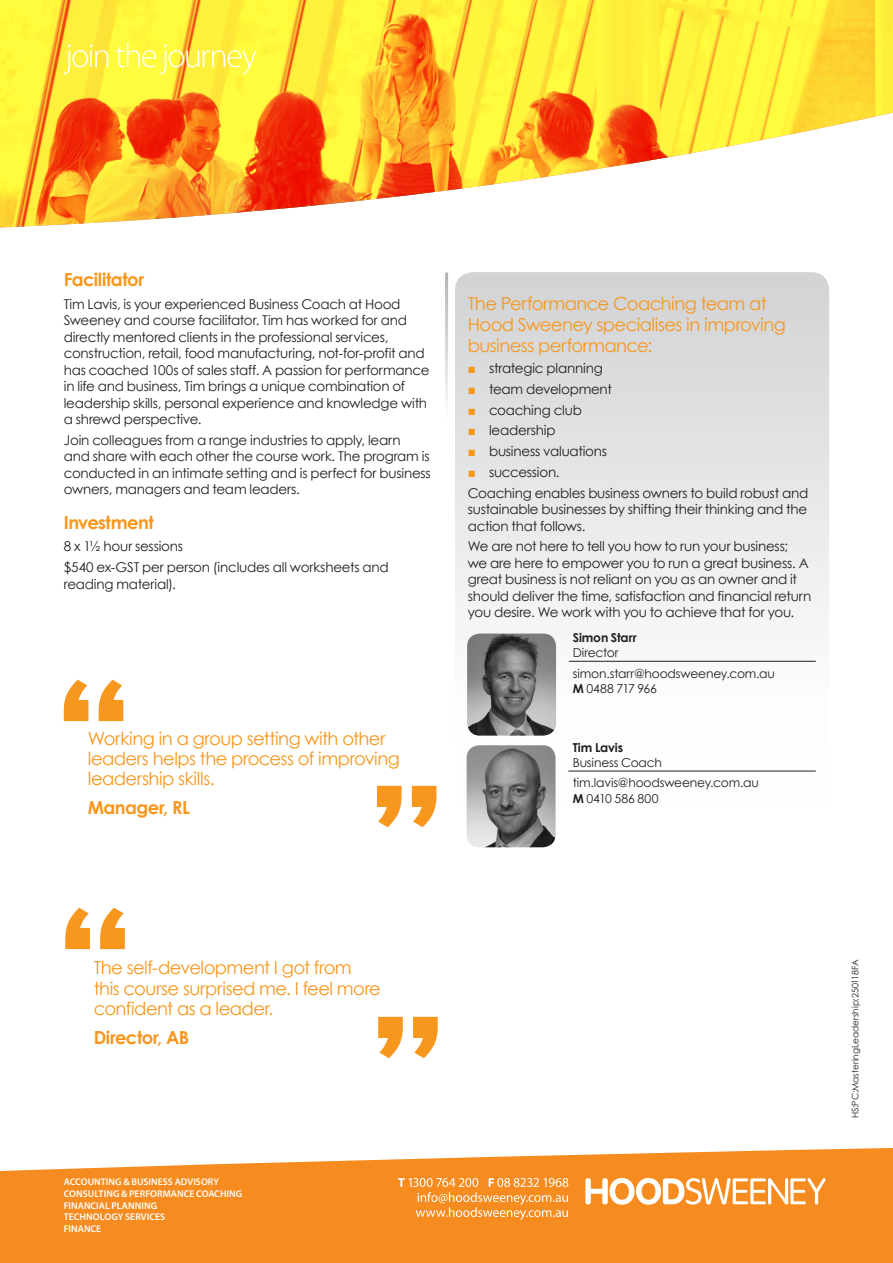
<style>
.page{position:relative;width:893px;height:1263px;background:#fff}
.page>*{position:absolute;margin:0;border:0;box-sizing:border-box;transform-origin:0 0}
.quote_pullout{font:18px/20.2px "Century Gothic";letter-spacing:-.03em;color:#f7971d}
.HEADING-main{font:700 18px "Century Gothic";letter-spacing:-.03em;color:#f7971d}
.quote_pullout-2{font:700 18px "Century Gothic";letter-spacing:-.03em;color:#f7971d}
.TEXT{font:13.5px/16.5px "Century Gothic";letter-spacing:-.015em;color:#231f20}
.staff_info{font:12.3px/15.8px "Century Gothic";letter-spacing:-.015em;color:#231f20}
.staff_info-2{font:700 12.3px/15.8px "Century Gothic";letter-spacing:-.01em;color:#231f20}
.t1{font:600 9.75px/11.7px "Myriad Pro";letter-spacing:.005em;color:#fff}
.INTRO-small{font:9px "Century Gothic";letter-spacing:-.005em;color:#231f20}
.s1{color:#f7971d}
.s2{font-weight:400}
.s3{font-weight:700}
</style>
<div class="page">
<svg style="left:0;top:1147px;width:893px;height:116px;fill:#f68b1f"></svg>
<img style="left:0;top:0;width:893px;height:227px">
<svg style="left:455px;top:272px;width:374px;height:563px"></svg>
<hr style="left:569px;top:661px;width:247px;height:1px;background:#231f20">
<hr style="left:568px;top:771px;width:248px;height:1px;background:#231f20">
<img style="left:467px;top:745px;width:89px;height:102px">
<img style="left:467px;top:633px;width:89px;height:103px">
<svg style="left:64px;top:680px;width:59px;height:41px"></svg>
<svg style="left:377px;top:786px;width:59px;height:41px"></svg>
<svg style="left:65px;top:908px;width:60px;height:41px"></svg>
<svg style="left:378px;top:1017px;width:60px;height:41px"></svg>
<svg style="left:64px;top:44px;width:44px;height:30px"></svg>
<svg style="left:116px;top:43px;width:141px;height:32px"></svg>
<svg style="left:585px;top:1178px;width:241px;height:27px"></svg>
<svg style="left:398px;top:1178px;width:170px;height:42px"></svg>
<p class="HEADING-main" style="left:64px;top:265px;width:82px">Facilitator</p>
<p class="TEXT" style="left:64px;top:295px;width:367px">Tim Lavis, is your experienced Business Coach at Hood Sweeney and course facilitator. Tim has worked for and directly mentored clients in the professional services, construction, retail, food manufacturing, not-for-profit and has coached 100s of sales staff. A passion for performance in life and business, Tim brings a unique combination of leadership skills, personal experience and knowledge with a shrewd perspective.</p>
<p class="TEXT" style="left:64px;top:431px;width:369px">Join colleagues from a range industries to apply, learn<br>and share with each other the course work. The program is conducted in an intimate setting and is perfect for business owners, managers and team leaders.</p>
<p class="HEADING-main" style="left:64px;top:508px;width:91px">Investment</p>
<p class="TEXT" style="left:64px;top:538px;width:121px">8 x 1½ hour sessions</p>
<p class="TEXT" style="left:64px;top:559px;width:326px">$540 ex-GST per person (includes all worksheets and reading material).</p>
<p class="quote_pullout" style="left:88px;top:728px;width:314px">Working in a group setting with other leaders helps the process of improving leadership skills.</p>
<p class="quote_pullout-2" style="left:88px;top:794px;width:104px">Manager, RL</p>
<p class="quote_pullout" style="left:468px;top:293px;width:320px;line-height:21px">The Performance Coaching team at<br>Hood Sweeney specialises in improving business performance:</p>
<p class="TEXT" style="left:468px;top:360px;width:137px"><span class="s1">■</span> strategic planning</p>
<p class="TEXT" style="left:468px;top:381px;width:146px"><span class="s1">■</span> team development</p>
<p class="TEXT" style="left:468px;top:401px;width:116px"><span class="s1">■</span> coaching club</p>
<p class="TEXT" style="left:468px;top:422px;width:89px"><span class="s1">■</span> leadership</p>
<p class="TEXT" style="left:468px;top:443px;width:141px"><span class="s1">■</span> business valuations</p>
<p class="TEXT" style="left:468px;top:464px;width:93px"><span class="s1">■</span> succession.</p>
<p class="TEXT" style="left:468px;top:484px;width:342px;text-align:justify">Coaching enables business owners to build robust and sustainable businesses by shifting their thinking and the action that follows.</p>
<p class="TEXT" style="left:468px;top:538px;width:345px">We are not here to tell you how to run your business;<br>we are here to empower you to run a great business. A great business is not reliant on you as an owner and it should deliver the time, satisfaction and financial return you desire. We work with you to achieve that for you.</p>
<p class="staff_info-2" style="left:573px;top:629px;width:65px">Simon Starr<br><span class="s2">Director</span></p>
<p class="staff_info" style="left:573px;top:665px;width:204px">simon.starr@hoodsweeney.com.au</p>
<p class="staff_info" style="left:573px;top:681px;width:86px"><span class="s3">M</span> 0488 717 966</p>
<p class="staff_info" style="left:573px;top:739px;width:91px"><span class="s3">Tim Lavis<br></span>Business Coach</p>
<p class="staff_info" style="left:573px;top:775px;width:188px">tim.lavis@hoodsweeney.com.au<br><span class="s3">M</span> 0410 586 800</p>
<p class="quote_pullout" style="left:94px;top:957px;width:289px">The self-development I got from this course surprised me. I feel more confident as a leader.</p>
<p class="quote_pullout-2" style="left:94px;top:1023px;width:97px">Director, AB</p>
<p class="t1" style="left:64px;top:1176px;width:180px">ACCOUNTING &amp; BUSINESS ADVISORY<br>CONSULTING &amp; PERFORMANCE COACHING<br>FINANCIAL PLANNING<br>TECHNOLOGY SERVICES<br>FINANCE</p>
<p class="INTRO-small" style="left:849px;top:1118px;width:160px;rotate:-90deg">HS:PC:MasteringLeadership:250118FA</p>
</div>
